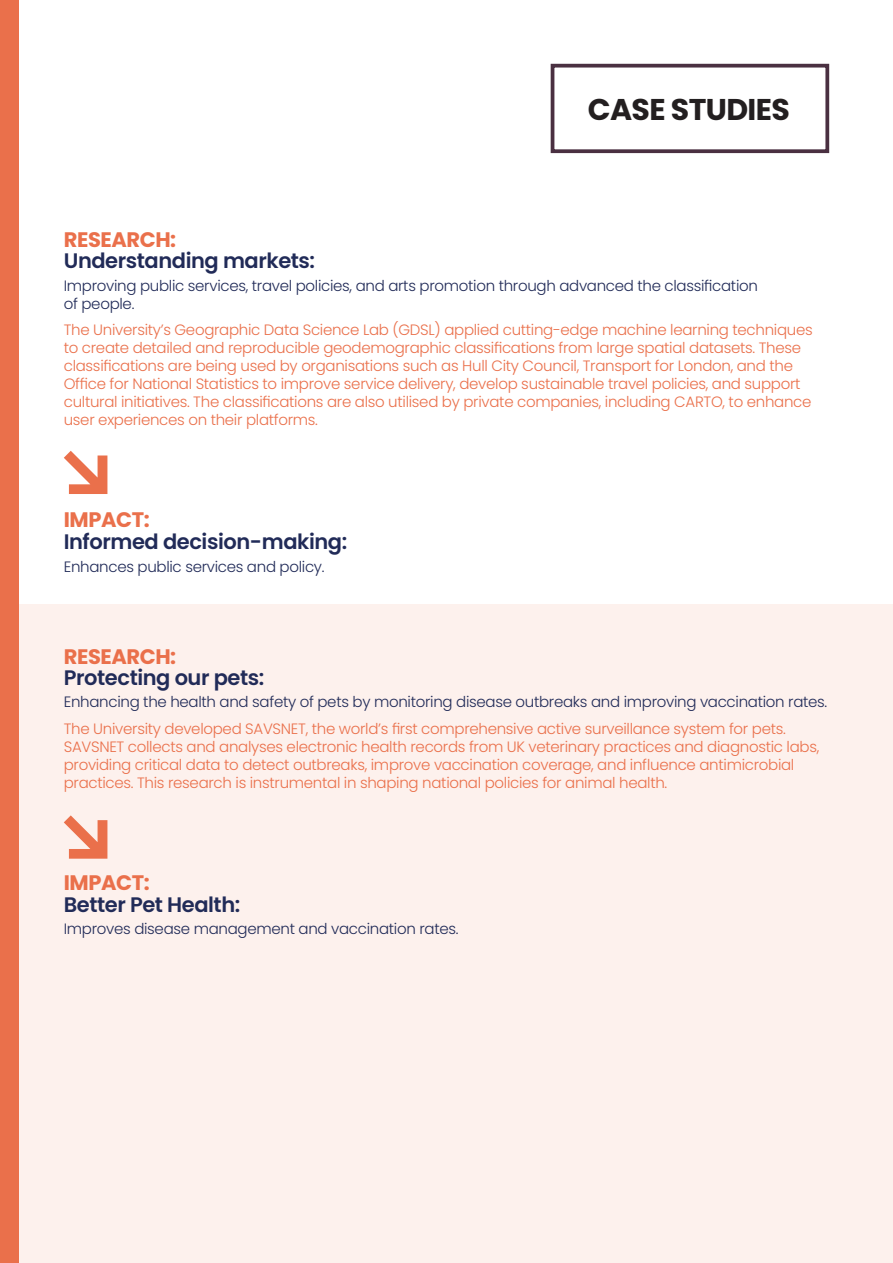
<style>
.page{position:relative;width:893px;height:1263px;background:#fff}
.page>*{position:absolute;margin:0;border:0;box-sizing:border-box;transform-origin:0 0}
.t1{font:700 30px "Poppins";letter-spacing:-.02em;color:#231f20}
.t2{font:600 21px/21px "Poppins";letter-spacing:-.02em;color:#212b58}
.t3{font:700 21px "Poppins";letter-spacing:-.02em;color:#ea704b}
.t4{font:300 15px/18px "Poppins";letter-spacing:-.02em;color:#ea704b}
.t5{font:300 15px/18px "Poppins";letter-spacing:-.02em;color:#212b58}
.s1{font-weight:700;color:#ea704b}
</style>
<div class="page">
<div style="left:551px;top:64px;width:278px;height:89px;border:4px solid #4a3041"></div>
<div style="left:18px;top:604px;width:875px;height:659px;background:#fdf1ed"></div>
<div style="left:0;top:0;width:18px;height:1263px;background:#ea704b"></div>
<svg style="left:64px;top:451px;width:43px;height:43px"></svg>
<svg style="left:64px;top:815px;width:43px;height:44px"></svg>
<h1 class="t1" style="left:588px;top:92px;width:204px">CASE STUDIES</h1>
<p class="t2" style="left:64px;top:230px;width:253px"><span class="s1">RESEARCH:<br></span>Understanding markets:</p>
<p class="t5" style="left:64px;top:276px;width:696px">Improving public services, travel policies, and arts promotion through advanced the classification of people.</p>
<p class="t4" style="left:64px;top:321px;width:750px">The University’s Geographic Data Science Lab (GDSL) applied cutting-edge machine learning techniques to create detailed and reproducible geodemographic classifications from large spatial datasets. These classifications are being used by organisations such as Hull City Council, Transport for London, and the Office for National Statistics to improve service delivery, develop sustainable travel policies, and support cultural initiatives. The classifications are also utilised by private companies, including CARTO, to enhance user experiences on their platforms.</p>
<p class="t3" style="left:64px;top:507px;width:87px">IMPACT:</p>
<p class="t2" style="left:64px;top:531px;width:285px">Informed decision-making:</p>
<p class="t5" style="left:64px;top:557px;width:262px">Enhances public services and policy.</p>
<p class="t2" style="left:64px;top:646px;width:202px"><span class="s1">RESEARCH:<br></span>Protecting our pets:</p>
<p class="t5" style="left:64px;top:693px;width:765px">Enhancing the health and safety of pets by monitoring disease outbreaks and improving vaccination rates.</p>
<p class="t4" style="left:64px;top:720px;width:757px">The University developed SAVSNET, the world’s first comprehensive active surveillance system for pets.<br>SAVSNET collects and analyses electronic health records from UK veterinary practices and diagnostic labs, providing critical data to detect outbreaks, improve vaccination coverage, and influence antimicrobial practices. This research is instrumental in shaping national policies for animal health.</p>
<p class="t3" style="left:64px;top:870px;width:87px">IMPACT:</p>
<p class="t2" style="left:64px;top:894px;width:178px">Better Pet Health:</p>
<p class="t5" style="left:64px;top:920px;width:396px">Improves disease management and vaccination rates.</p>
</div>
